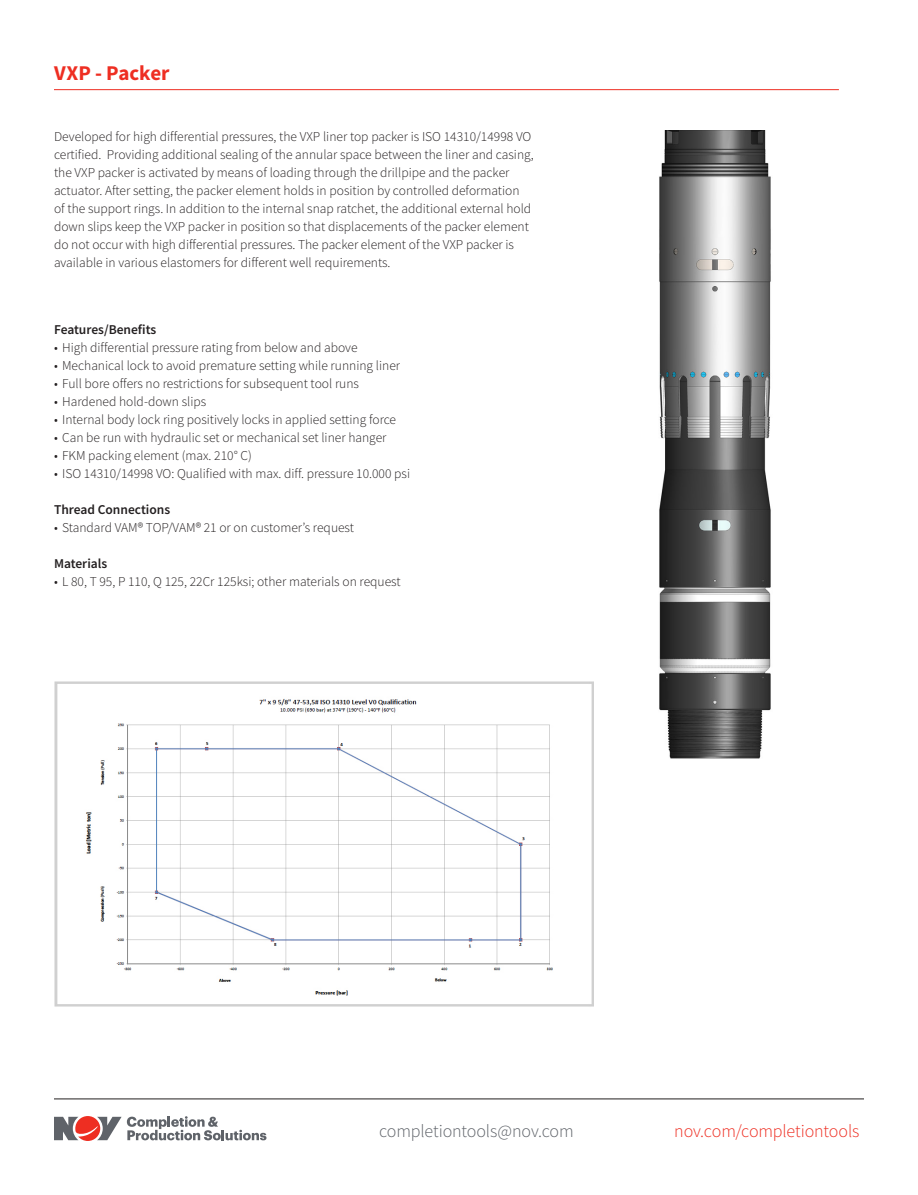
<style>
.page{position:relative;width:918px;height:1195px;background:#fff}
.page>*{position:absolute;margin:0;border:0;box-sizing:border-box;transform-origin:0 0}
.Heder_product_name{font:700 21px "Source Sans Pro";color:#ee2e22}
.NOV_Email{font:300 18px "Source Sans Pro";letter-spacing:-.005em;color:#5f6369}
.NOV_Footer_Info_Red1{font:300 18px "Source Sans Pro";letter-spacing:-.005em;color:#ee2e22}
.NOV_Body_Text{font:300 13.5px/18px "Source Sans Pro";color:#231f20}
.NOV_Section_Title{font:600 13.5px "Source Sans Pro";color:#231f20}
</style>
<div class="page">
<hr style="left:54px;top:89px;width:785px;height:1px;background:#ee2e22">
<hr style="left:54px;top:1098px;width:810px;height:1px;background:#231f20">
<img style="left:659px;top:131px;width:112px;height:627px">
<svg style="left:54px;top:1116px;width:212px;height:25px"></svg>
<img style="left:54px;top:681px;width:540px;height:326px">
<p class="Heder_product_name" style="left:54px;top:59px;width:117px">VXP - Packer</p>
<p class="NOV_Body_Text" style="left:54px;top:128px;width:481px">Developed for high differential pressures, the VXP liner top packer is ISO 14310/14998 VO certified. Providing additional sealing of the annular space between the liner and casing, the VXP packer is activated by means of loading through the drillpipe and the packer actuator. After setting, the packer element holds in position by controlled deformation of the support rings. In addition to the internal snap ratchet, the additional external hold down slips keep the VXP packer in position so that displacements of the packer element do not occur with high differential pressures. The packer element of the VXP packer is available in various elastomers for different well requirements.</p>
<p class="NOV_Section_Title" style="left:54px;top:321px;width:104px">Features/Benefits</p>
<p class="NOV_Body_Text" style="left:54px;top:338px;width:305px">• High differential pressure rating from below and above</p>
<p class="NOV_Body_Text" style="left:54px;top:356px;width:348px">• Mechanical lock to avoid premature setting while running liner</p>
<p class="NOV_Body_Text" style="left:54px;top:374px;width:307px">• Full bore offers no restrictions for subsequent tool runs</p>
<p class="NOV_Body_Text" style="left:54px;top:392px;width:154px">• Hardened hold-down slips</p>
<p class="NOV_Body_Text" style="left:54px;top:410px;width:344px">• Internal body lock ring positively locks in applied setting force</p>
<p class="NOV_Body_Text" style="left:54px;top:428px;width:334px">• Can be run with hydraulic set or mechanical set liner hanger</p>
<p class="NOV_Body_Text" style="left:54px;top:446px;width:199px">• FKM packing element (max. 210° C)</p>
<p class="NOV_Body_Text" style="left:54px;top:464px;width:358px">• ISO 14310/14998 VO: Qualified with max. diff. pressure 10.000 psi</p>
<p class="NOV_Section_Title" style="left:54px;top:501px;width:118px">Thread Connections</p>
<p class="NOV_Body_Text" style="left:54px;top:518px;width:302px">• Standard VAM® TOP/VAM® 21 or on customer’s request</p>
<p class="NOV_Section_Title" style="left:54px;top:555px;width:55px">Materials</p>
<p class="NOV_Body_Text" style="left:54px;top:572px;width:348px">• L 80, T 95, P 110, Q 125, 22Cr 125ksi; other materials on request</p>
<p class="NOV_Email" style="left:379px;top:1120px;width:196px">completiontools@nov.com</p>
<p class="NOV_Footer_Info_Red1" style="left:674px;top:1120px;width:187px">nov.com/completiontools</p>
</div>
